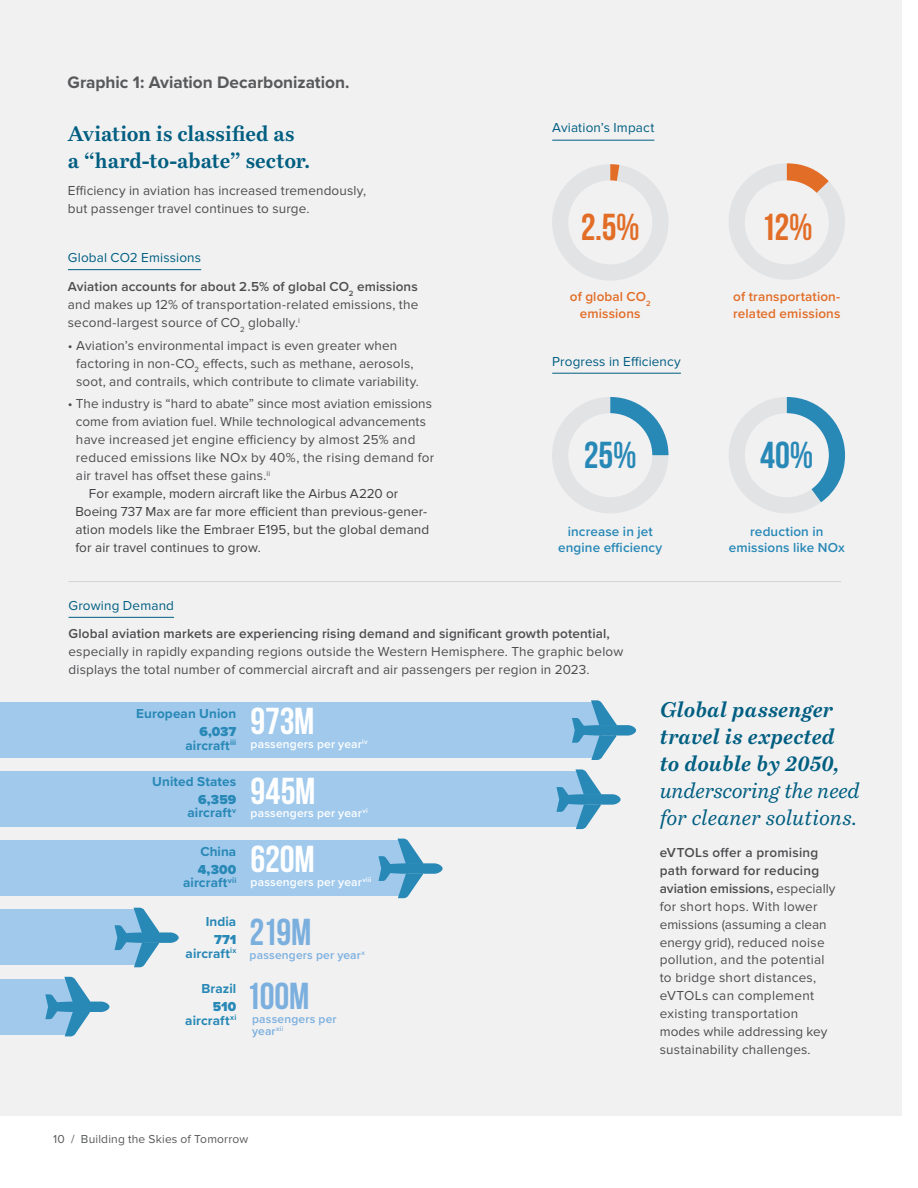
<style>
.page{position:relative;width:918px;height:1188px;background:#fff}
.page>*{position:absolute;margin:0;border:0;box-sizing:border-box;transform-origin:0 0}
.t1{font:700 37.5px "Bebas Neue";letter-spacing:-.01em;color:#fff}
.t2{font:700 37.5px "Bebas Neue";letter-spacing:-.02em;color:#7bafde}
.t3{font:700 37.5px "Bebas Neue";color:#e26d26}
.t4{font:700 37.5px "Bebas Neue";color:#2888b6}
.t5{font:italic 700 21px/27px "Bressay";letter-spacing:.01em;color:#005e81}
.t6{font:700 21px/27px "Bressay";color:#005e81}
.t7{font:italic 21px/27px "Bressay";color:#005e81}
.t8{font:700 17.25px "Proxima Nova";letter-spacing:-.005em;color:#58595b}
.t9{font:13.5px/18px "Proxima Nova";letter-spacing:.01em;color:#4d4d4f}
.t10{font:13.5px "Proxima Nova";letter-spacing:.01em;color:#414042}
.t11{font:700 13.5px/13.5px "Proxima Nova";letter-spacing:.005em;color:#2888b6;text-align:right}
.t12{font:600 13.5px "Proxima Nova";letter-spacing:.01em;color:#4d4d4f}
.t13{font:13.5px "Proxima Nova";letter-spacing:.01em;color:#005e81}
.t14{font:600 13.5px/16.5px "Proxima Nova";letter-spacing:.01em;color:#2888b6;text-align:center}
.t15{font:600 13.5px/16.5px "Proxima Nova";letter-spacing:.01em;color:#e26d26;text-align:center}
.t16{font:600 12px "Proxima Nova";letter-spacing:.015em;color:#fff}
.t17{font:600 12px/12px "Proxima Nova";letter-spacing:.015em;color:#7bafde}
.t18{font:12px "Proxima Nova";letter-spacing:.015em;color:#58595b}
.s1{font-weight:600}
.s2{font-weight:900}
</style>
<div class="page">
<div style="left:0;top:0;width:902px;height:1116px;background:#f1f1f2"></div>
<svg style="left:552px;top:164px;width:116px;height:116px"></svg>
<svg style="left:729px;top:163px;width:116px;height:117px"></svg>
<hr style="left:68px;top:269px;width:133px;height:1px;background:#005e81">
<hr style="left:69px;top:617px;width:105px;height:1px;background:#005e81">
<svg style="left:552px;top:397px;width:117px;height:116px"></svg>
<svg style="left:729px;top:397px;width:116px;height:116px"></svg>
<div style="left:568px;top:180px;width:84px;height:84px;background:#f1f1f2;border-radius:50%"></div>
<div style="left:568px;top:413px;width:84px;height:84px;background:#f1f1f2;border-radius:50%"></div>
<div style="left:745px;top:180px;width:84px;height:84px;background:#f1f1f2;border-radius:50%"></div>
<div style="left:745px;top:413px;width:84px;height:84px;background:#f1f1f2;border-radius:50%"></div>
<hr style="left:552px;top:140px;width:102px;height:1px;background:#005e81">
<hr style="left:552px;top:373px;width:129px;height:1px;background:#005e81">
<div style="left:0;top:841px;width:407px;height:55px;background:#a0c9ec"></div>
<svg style="left:377px;top:838px;width:66px;height:61px"></svg>
<div style="left:0;top:703px;width:600px;height:55px;background:#a0c9ec"></div>
<svg style="left:571px;top:700px;width:66px;height:60px"></svg>
<div style="left:0;top:772px;width:584px;height:55px;background:#a0c9ec"></div>
<svg style="left:555px;top:769px;width:66px;height:61px"></svg>
<div style="left:0;top:910px;width:143px;height:55px;background:#a0c9ec"></div>
<svg style="left:113px;top:907px;width:66px;height:61px"></svg>
<div style="left:0;top:979px;width:74px;height:55px;background:#a0c9ec"></div>
<svg style="left:44px;top:976px;width:66px;height:61px"></svg>
<hr style="left:69px;top:581px;width:772px;height:1px;background:#d1d3d4">
<p class="t8" style="left:67px;top:69px;width:284px">Graphic 1: Aviation Decarbonization.</p>
<h2 class="t6" style="left:68px;top:121px;width:244px">Aviation is classified as a “hard-to-abate” sector.</h2>
<p class="t9" style="left:68px;top:182px;width:300px">Efficiency in aviation has increased tremendously, but passenger travel continues to surge.</p>
<p class="t13" style="left:68px;top:250px;width:135px">Global CO2 Emissions</p>
<p class="t9" style="left:68px;top:278px;width:352px;text-align:justify"><span class="s1">Aviation accounts for about 2.5% of global CO</span><sub>2</sub> <span class="s1">emissions </span>and makes up 12% of transportation-related emissions, the second-largest source of CO<sub>2</sub> globally.<sup>i</sup></p>
<p class="t9" style="left:76px;top:336px;width:344px;text-indent:-8px">• Aviation’s environmental impact is even greater when factoring in non-CO<sub>2</sub> effects, such as methane, aerosols, soot, and contrails, which contribute to climate variability.</p>
<p class="t9" style="left:68px;top:395px;width:366px">• The industry is “hard to abate” since most aviation emissions</p>
<p class="t9" style="left:76px;top:413px;width:352px">come from aviation fuel. While technological advancements</p>
<p class="t9" style="left:76px;top:431px;width:341px">have increased jet engine efficiency by almost 25% and</p>
<p class="t9" style="left:76px;top:449px;width:360px">reduced emissions like NOx by 40%, the rising demand for</p>
<p class="t9" style="left:76px;top:467px;width:196px">air travel has offset these gains.<sup>ii</sup></p>
<p class="t10" style="left:89px;top:486px;width:311px">For example, modern aircraft like the Airbus A220 or</p>
<p class="t10" style="left:75px;top:504px;width:353px">Boeing 737 Max are far more efficient than previous-gener-</p>
<p class="t10" style="left:75px;top:522px;width:355px">ation models like the Embraer E195, but the global demand</p>
<p class="t10" style="left:75px;top:540px;width:187px">for air travel continues to grow.</p>
<p class="t13" style="left:552px;top:120px;width:104px">Aviation’s Impact</p>
<h1 class="t3" style="left:581px;top:206px;width:61px">2.5%</h1>
<p class="t15" style="left:570px;top:288px;width:82px">of global CO<sub>2 </sub>emissions</p>
<p class="t13" style="left:552px;top:353px;width:130px">Progress in Efficiency</p>
<h1 class="t4" style="left:584px;top:434px;width:54px">25%</h1>
<p class="t14" style="left:558px;top:523px;width:106px">increase in jet engine efficiency</p>
<p class="t13" style="left:69px;top:597px;width:107px">Growing Demand</p>
<p class="t12" style="left:69px;top:624px;width:543px">Global aviation markets are experiencing rising demand and significant growth potential,</p>
<p class="t9" style="left:69px;top:643px;width:556px">especially in rapidly expanding regions outside the Western Hemisphere. The graphic below displays the total number of commercial aircraft and air passengers per region in 2023.</p>
<h1 class="t3" style="left:761px;top:206px;width:53px">12%</h1>
<p class="t15" style="left:733px;top:288px;width:109px;text-align:left">of transportation&shy;related emissions</p>
<h1 class="t4" style="left:760px;top:434px;width:55px">40%</h1>
<p class="t14" style="left:729px;top:523px;width:118px">reduction in emissions like NOx</p>
<p class="t11" style="left:136px;top:707px;width:102px">European Union</p>
<p class="t11" style="left:185px;top:725px;width:52px"><span class="s2">6,037 </span>aircraft<sup>iii</sup></p>
<p class="t11" style="left:152px;top:774px;width:85px">United States</p>
<p class="t11" style="left:187px;top:792px;width:50px"><span class="s2">6,359 </span>aircraft<sup>v</sup></p>
<p class="t11" style="left:200px;top:844px;width:37px">China</p>
<p class="t11" style="left:183px;top:862px;width:55px"><span class="s2">4,300 </span>aircraft<sup>vii</sup></p>
<p class="t11" style="left:206px;top:915px;width:32px">India</p>
<p class="t11" style="left:186px;top:933px;width:52px"><span class="s2">771 </span>aircraft<sup>ix</sup></p>
<p class="t11" style="left:201px;top:982px;width:36px">Brazil</p>
<p class="t11" style="left:185px;top:1000px;width:53px"><span class="s2">510 </span>aircraft<sup>xi</sup></p>
<h1 class="t1" style="left:251px;top:701px;width:65px">973M</h1>
<p class="t16" style="left:251px;top:735px;width:118px">passengers per year<sup>iv</sup></p>
<h1 class="t1" style="left:251px;top:770px;width:66px">945M</h1>
<p class="t16" style="left:251px;top:804px;width:119px">passengers per year<sup>vi</sup></p>
<h1 class="t1" style="left:251px;top:839px;width:66px">620M</h1>
<p class="t16" style="left:251px;top:873px;width:122px">passengers per year<sup>viii</sup></p>
<h1 class="t2" style="left:250px;top:911px;width:63px">219M</h1>
<p class="t17" style="left:250px;top:948px;width:117px">passengers per year<sup>x</sup></p>
<h1 class="t2" style="left:246px;top:976px;width:65px">100M</h1>
<p class="t17" style="left:252px;top:1012px;width:86px">passengers per year<sup>xii</sup></p>
<p class="t18" style="left:53px;top:1133px;width:197px">10 / Building the Skies of Tomorrow</p>
<h2 class="t5" style="left:660px;top:696px;width:181px">Global passenger travel is expected to double by 2050,</h2>
<h2 class="t7" style="left:660px;top:777px;width:201px">underscoring the need for cleaner solutions.</h2>
<p class="t9" style="left:660px;top:843px;width:177px"><span class="s1">eVTOLs offer a promising path forward for reducing aviation emissions,</span> especially for short hops. With lower emissions (assuming a clean energy grid), reduced noise pollution, and the potential to bridge short distances, eVTOLs can complement existing transportation modes while addressing key sustainability challenges.</p>
</div>
